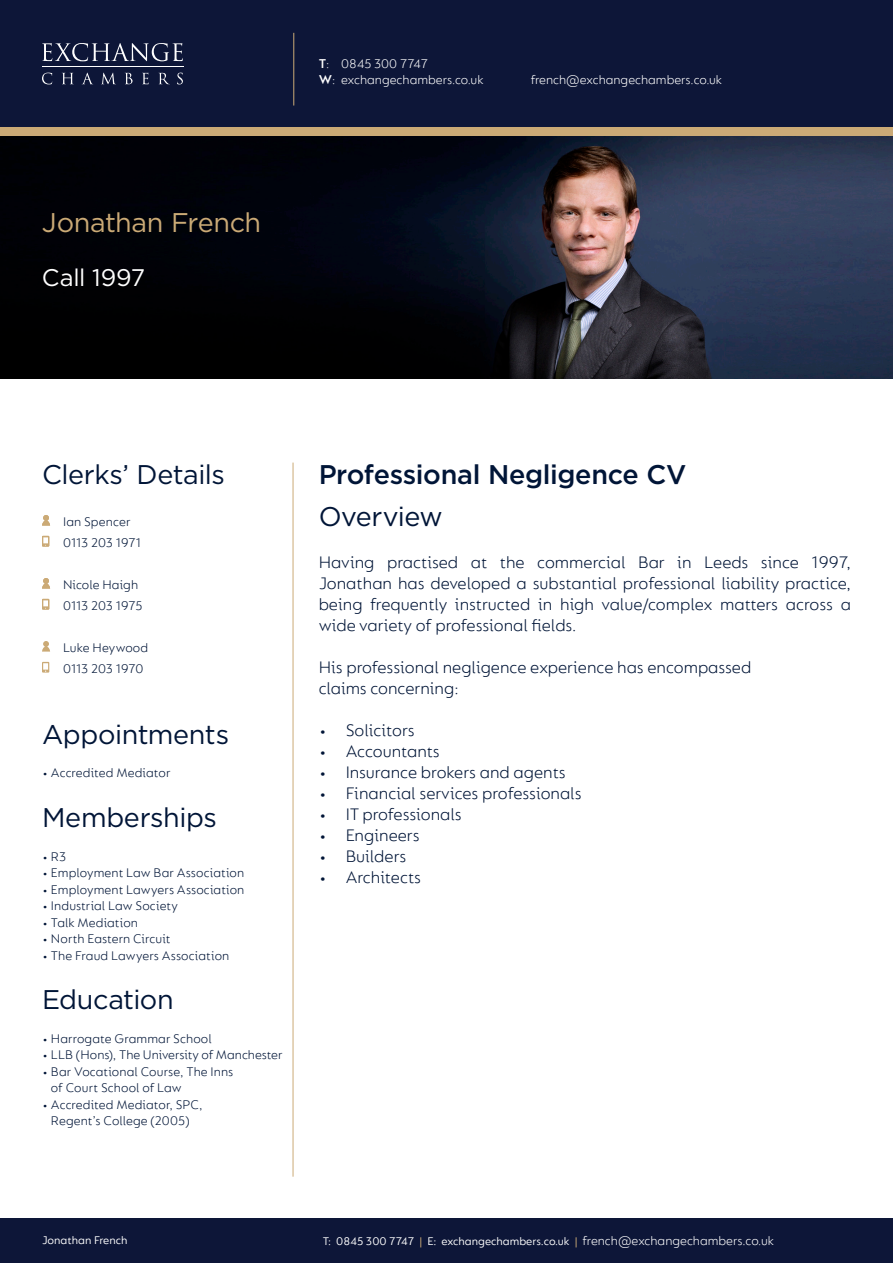
<style>
.page{position:relative;width:893px;height:1263px;background:#fff}
.page>*{position:absolute;margin:0;border:0;box-sizing:border-box;transform-origin:0 0}
.t1{font:27px "Gotham";letter-spacing:-.015em;color:#001537}
.t2{font:500 27px "Gotham";letter-spacing:-.015em;color:#001537}
.t3{font:27px "Gotham";letter-spacing:-.015em;color:#cbaa76}
.t4{font:24px "Gotham";letter-spacing:-.01em;color:#fff}
.t5{font:300 18px/21px "FS Lucas";color:#001537;text-align:justify}
.t6{font:300 13.5px/21px "FS Lucas";letter-spacing:.005em;color:#001537}
.t7{font:300 13.5px/16.2px "FS Lucas";color:#fff}
.t8{font:12px "FS Lucas";color:#fff}
.s1{font-weight:600}
.s2{color:#cbaa76}
</style>
<div class="page">
<div style="left:0;top:64px;width:893px;height:72px;background:#cbaa76"></div>
<div style="left:0;top:0;width:893px;height:127px;background:#0d1638"></div>
<div style="left:0;top:1219px;width:893px;height:44px;background:#0d1638"></div>
<hr style="left:42px;top:67px;width:142px;height:1px;background:#fff">
<svg style="left:42px;top:43px;width:141px;height:18px"></svg>
<svg style="left:42px;top:73px;width:10px;height:11px"></svg>
<svg style="left:62px;top:73px;width:11px;height:11px"></svg>
<svg style="left:82px;top:73px;width:11px;height:11px"></svg>
<svg style="left:102px;top:73px;width:13px;height:11px"></svg>
<svg style="left:125px;top:73px;width:8px;height:11px"></svg>
<svg style="left:142px;top:73px;width:7px;height:11px"></svg>
<svg style="left:159px;top:73px;width:10px;height:11px"></svg>
<svg style="left:177px;top:73px;width:6px;height:11px"></svg>
<hr style="left:293px;top:33px;width:1px;height:73px;background:#cbaa76">
<hr style="left:293px;top:463px;width:1px;height:714px;background:#cbaa76">
<img style="left:0;top:136px;width:893px;height:242px">
<svg style="left:42px;top:536px;width:7px;height:11px"></svg>
<svg style="left:42px;top:599px;width:7px;height:11px"></svg>
<svg style="left:42px;top:515px;width:8px;height:11px"></svg>
<svg style="left:42px;top:578px;width:8px;height:11px"></svg>
<svg style="left:42px;top:662px;width:7px;height:11px"></svg>
<svg style="left:42px;top:641px;width:8px;height:11px"></svg>
<p class="t3" style="left:42px;top:205px;width:221px">Jonathan French</p>
<p class="t4" style="left:42px;top:262px;width:105px">Call 1997</p>
<p class="t7" style="left:319px;top:55px;width:166px"><span class="s1">T</span>: 0845 300 7747<br><span class="s1">W</span>: exchangechambers.co.uk</p>
<p class="t7" style="left:531px;top:71px;width:193px">french@exchangechambers.co.uk</p>
<p class="t1" style="left:42px;top:457px;width:184px">Clerks’ Details</p>
<p class="t6" style="left:63px;top:510px;width:69px">Ian Spencer</p>
<p class="t6" style="left:63px;top:531px;width:80px">0113 203 1971</p>
<p class="t6" style="left:63px;top:573px;width:81px">Nicole Haigh<br>0113 203 1975</p>
<p class="t6" style="left:63px;top:636px;width:87px">Luke Heywood<br>0113 203 1970</p>
<p class="t1" style="left:42px;top:717px;width:189px">Appointments</p>
<p class="t6" style="left:42px;top:762px;width:130px">• Accredited Mediator</p>
<p class="t1" style="left:42px;top:800px;width:176px">Memberships</p>
<p class="t6" style="left:42px;top:845px;width:26px">• R3</p>
<p class="t6" style="left:42px;top:862px;width:204px">• Employment Law Bar Association</p>
<p class="t6" style="left:42px;top:878px;width:204px">• Employment Lawyers Association</p>
<p class="t6" style="left:42px;top:895px;width:137px">• Industrial Law Society</p>
<p class="t6" style="left:42px;top:911px;width:98px">• Talk Mediation</p>
<p class="t6" style="left:42px;top:928px;width:130px">• North Eastern Circuit</p>
<p class="t6" style="left:42px;top:944px;width:189px">• The Fraud Lawyers Association</p>
<p class="t1" style="left:42px;top:982px;width:133px">Education</p>
<p class="t6" style="left:42px;top:1027px;width:171px">• Harrogate Grammar School</p>
<p class="t6" style="left:42px;top:1044px;width:242px">• LLB (Hons), The University of Manchester</p>
<p class="t6" style="left:51px;top:1063px;width:184px;line-height:16.5px;text-indent:-9px">• Bar Vocational Course, The Inns of Court School of Law</p>
<p class="t6" style="left:42px;top:1096px;width:162px;line-height:16.5px;text-align:center">• Accredited Mediator, SPC,<br>Regent’s College (2005)</p>
<p class="t2" style="left:319px;top:456px;width:369px">Professional Negligence CV</p>
<p class="t1" style="left:319px;top:499px;width:126px">Overview</p>
<p class="t5" style="left:319px;top:551px;width:534px">Having practised at the commercial Bar in Leeds since 1997, Jonathan has developed a substantial professional liability practice, being frequently instructed in high value/complex matters across a wide variety of professional fields.</p>
<p class="t5" style="left:319px;top:656px;width:434px">His professional negligence experience has encompassed claims concerning:</p>
<p class="t5" style="left:319px;top:719px;width:97px">• Solicitors</p>
<p class="t5" style="left:319px;top:740px;width:122px">• Accountants</p>
<p class="t5" style="left:319px;top:761px;width:248px">• Insurance brokers and agents</p>
<p class="t5" style="left:319px;top:782px;width:264px">• Financial services professionals</p>
<p class="t5" style="left:319px;top:803px;width:145px">• IT professionals</p>
<p class="t5" style="left:319px;top:824px;width:102px">• Engineers</p>
<p class="t5" style="left:319px;top:845px;width:89px">• Builders</p>
<p class="t5" style="left:319px;top:866px;width:104px">• Architects</p>
<p class="t7" style="left:583px;top:1233px;width:193px">french@exchangechambers.co.uk</p>
<p class="t8" style="left:42px;top:1233px;width:87px">Jonathan French</p>
<p class="t8" style="left:323px;top:1235px;width:256px">T: 0845 300 7747 <span class="s2">|</span> E: exchangechambers.co.uk <span class="s2">|</span></p>
</div>
